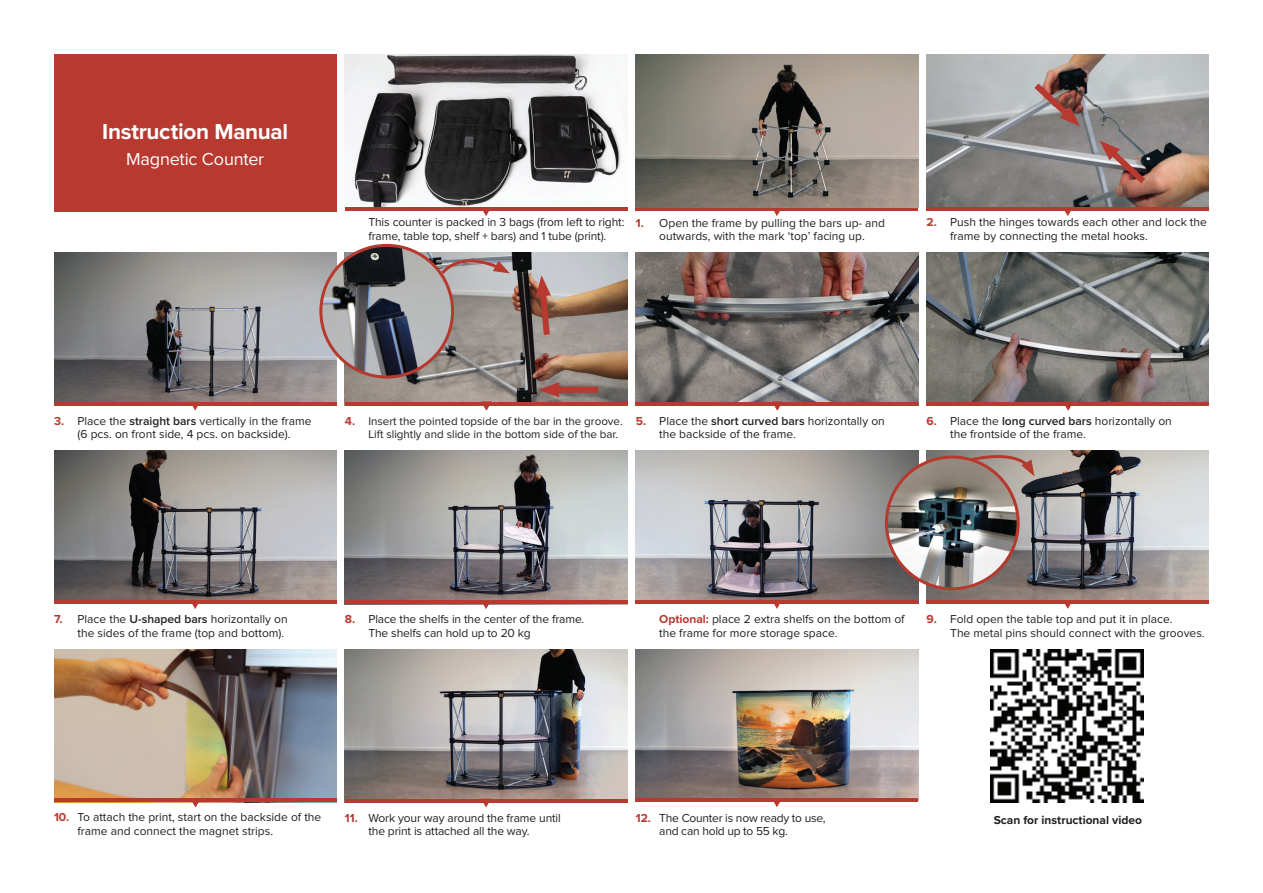
<style>
.page{position:relative;width:1263px;height:893px;background:#fff}
.page>*{position:absolute;margin:0;border:0;box-sizing:border-box;transform-origin:0 0}
.t1{font:700 22.5px "Proxima Nova";letter-spacing:-.015em;color:#fff}
.t2{font:18px "Proxima Nova";letter-spacing:-.01em;color:#fff}
.t3{font:12px/13.5px "Proxima Nova";color:#231f20}
.t4{font:12px/13.5px "Proxima Nova";letter-spacing:-.02em;color:#231f20}
.t5{font:700 12px "Proxima Nova";color:#231f20}
.t6{font:11.55px/13.5px "Proxima Nova";color:#231f20}
.s1{font-weight:700;color:#b7392f}
.s2{font-weight:600}
.s3{font-weight:700;font-size:12px;color:#b7392f}
</style>
<div class="page">
<img style="left:345px;top:54px;width:282px;height:153px">
<svg style="left:636px;top:207px;width:282px;height:4px"></svg>
<svg style="left:772px;top:207px;width:10px;height:9px"></svg>
<svg style="left:483px;top:211px;width:6px;height:5px"></svg>
<svg style="left:1065px;top:211px;width:6px;height:5px"></svg>
<div style="left:54px;top:54px;width:282px;height:158px;background:#b7392f"></div>
<hr style="left:345px;top:207px;width:282px;height:4px;background:#b7392f">
<img style="left:636px;top:54px;width:282px;height:153px">
<img style="left:927px;top:54px;width:282px;height:153px">
<hr style="left:927px;top:207px;width:282px;height:4px;background:#b7392f">
<img style="left:54px;top:252px;width:282px;height:150px">
<img style="left:345px;top:252px;width:282px;height:150px">
<img style="left:636px;top:252px;width:282px;height:150px">
<img style="left:927px;top:252px;width:282px;height:150px">
<img style="left:54px;top:451px;width:282px;height:149px">
<img style="left:54px;top:649px;width:282px;height:149px">
<img style="left:927px;top:451px;width:282px;height:149px">
<svg style="left:190px;top:405px;width:10px;height:6px"></svg>
<svg style="left:1065px;top:604px;width:6px;height:5px"></svg>
<svg style="left:481px;top:405px;width:11px;height:6px"></svg>
<svg style="left:772px;top:405px;width:10px;height:6px"></svg>
<svg style="left:1063px;top:405px;width:10px;height:6px"></svg>
<svg style="left:190px;top:802px;width:11px;height:5px"></svg>
<hr style="left:54px;top:402px;width:282px;height:3px;background:#b7392f">
<hr style="left:927px;top:600px;width:282px;height:4px;background:#b7392f">
<hr style="left:345px;top:402px;width:282px;height:3px;background:#b7392f">
<hr style="left:636px;top:402px;width:282px;height:3px;background:#b7392f">
<hr style="left:927px;top:402px;width:282px;height:3px;background:#b7392f">
<hr style="left:54px;top:798px;width:282px;height:4px;background:#b7392f">
<img style="left:345px;top:451px;width:282px;height:149px">
<img style="left:345px;top:649px;width:282px;height:150px">
<img style="left:636px;top:451px;width:282px;height:149px">
<img style="left:636px;top:649px;width:282px;height:149px">
<svg style="left:481px;top:604px;width:10px;height:5px"></svg>
<svg style="left:192px;top:604px;width:6px;height:5px"></svg>
<svg style="left:481px;top:802px;width:10px;height:5px"></svg>
<hr style="left:345px;top:600px;width:282px;height:4px;background:#b7392f">
<hr style="left:54px;top:600px;width:282px;height:4px;background:#b7392f">
<hr style="left:345px;top:799px;width:282px;height:3px;background:#b7392f">
<svg style="left:774px;top:604px;width:6px;height:5px"></svg>
<svg style="left:774px;top:802px;width:6px;height:5px"></svg>
<hr style="left:636px;top:600px;width:282px;height:4px;background:#b7392f">
<hr style="left:636px;top:798px;width:282px;height:4px;background:#b7392f">
<svg style="left:438px;top:252px;width:72px;height:25px;background:#b09fa0"></svg>
<img style="left:321px;top:245px;width:131px;height:132px;border-radius:66px">
<div style="left:319px;top:244px;width:135px;height:135px;border:3px solid #b7392e;border-radius:50%"></div>
<svg style="left:966px;top:450px;width:68px;height:26px"></svg>
<img style="left:886px;top:457px;width:132px;height:132px;border-radius:66px">
<div style="left:885px;top:456px;width:135px;height:134px;border:3px solid #b7392e;border-radius:50%"></div>
<img style="left:991px;top:649px;width:153px;height:153px">
<svg style="left:536px;top:275px;width:17px;height:66px"></svg>
<div style="left:551px;top:387px;width:47px;height:6px;background:#b7392f"></div>
<svg style="left:538px;top:382px;width:21px;height:15px"></svg>
<svg style="left:1028px;top:77px;width:52px;height:49px;background:#8a6b67"></svg>
<svg style="left:1099px;top:140px;width:52px;height:50px;background:#947572"></svg>
<h1 class="t1" style="left:102px;top:115px;width:187px">Instruction Manual</h1>
<h2 class="t2" style="left:126px;top:151px;width:140px">Magnetic Counter</h2>
<p class="t3" style="left:368px;top:216px;width:257px">This counter is packed in 3 bags (from left to right: frame, table top, shelf + bars) and 1 tube (print).</p>
<p class="t3" style="left:636px;top:216px;width:251px;text-align:center"><span class="s1">1.</span> Open the frame by pulling the bars up- and outwards, with the mark ‘top’ facing up.</p>
<p class="t3" style="left:950px;top:216px;width:258px;text-indent:-24px"><span class="s1">2.</span> Push the hinges towards each other and lock the frame by connecting the metal hooks.</p>
<p class="t3" style="left:54px;top:414px;width:259px;text-align:center"><span class="s1">3.</span> Place the <span class="s2">straight bars</span> vertically in the frame (6 pcs. on front side, 4 pcs. on backside).</p>
<p class="t6" style="left:368px;top:415px;width:256px;text-indent:-24px"><span class="s3">4.</span> Insert the pointed topside of the bar in the groove.<br>Lift slightly and slide in the bottom side of the bar.</p>
<p class="t3" style="left:659px;top:414px;width:227px;text-indent:-24px"><span class="s1">5.</span> Place the <span class="s2">short curved bars</span> horizontally on the backside of the frame.</p>
<p class="t3" style="left:950px;top:414px;width:223px;text-indent:-24px"><span class="s1">6.</span> Place the <span class="s2">long curved bars</span> horizontally on the frontside of the frame.</p>
<p class="t3" style="left:54px;top:613px;width:235px;text-align:right"><span class="s1">7.</span> Place the <span class="s2">U-shaped bars</span> horizontally on the sides of the frame (top and bottom).</p>
<p class="t3" style="left:368px;top:613px;width:217px;text-indent:-24px"><span class="s1">8.</span> Place the shelfs in the center of the frame.<br>The shelfs can hold up to 20 kg</p>
<p class="t3" style="left:659px;top:613px;width:247px"><span class="s1">Optional:</span> place 2 extra shelfs on the bottom of the frame for more storage space.</p>
<p class="t3" style="left:950px;top:613px;width:256px;text-indent:-24px"><span class="s1">9.</span> Fold open the table top and put it in place.<br>The metal pins should connect with the grooves.</p>
<p class="t3" style="left:78px;top:811px;width:245px;text-indent:-24px"><span class="s1">10.</span> To attach the print, start on the backside of the frame and connect the magnet strips.</p>
<p class="t3" style="left:368px;top:811px;width:194px;text-indent:-24px"><span class="s1">11.</span> Work your way around the frame until the print is attached all the way.</p>
<p class="t4" style="left:659px;top:811px;width:168px;text-indent:-24px"><span class="s1">12.</span> The Counter is now ready to use, and can hold up to 55 kg.</p>
<p class="t5" style="left:994px;top:811px;width:150px">Scan for instructional video</p>
</div>
